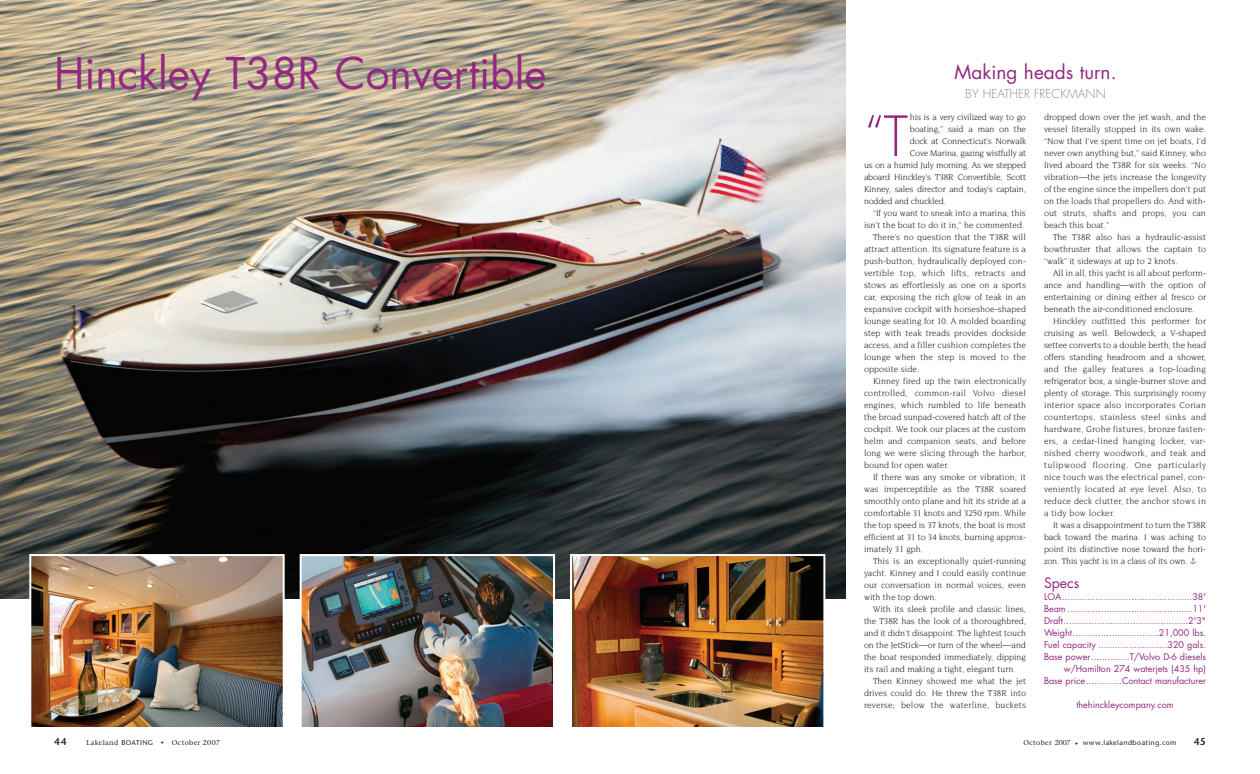
<style>
.page{position:relative;width:1260px;height:774px;background:#fff}
.page>*{position:absolute;margin:0;border:0;box-sizing:border-box;transform-origin:0 0}
.t1{font:300 53.8px "Futura";color:#922880}
.t2{font:42.5px "Futura";color:#922880}
.t3{font:19px "Futura";color:#922880}
.t4{font:14px "Futura";color:#922880}
.t5{font:300 12px "Futura";color:#8a8c8f}
.t6{font:600 10px "ITC Stone Sans";color:#231f20}
.t7{font:9px/12px "Novarese";color:#231f20;text-align:justify}
.t8{font:9px/12px "Futura";color:#922880;text-align:right}
.t9{font:9px "Novarese";letter-spacing:-.02em;color:#231f20}
.t10{font:9px "Novarese";letter-spacing:.02em;color:#231f20}
.t11{font:500 7px "ITC Stone Sans";letter-spacing:.055em;color:#231f20}
.t12{font:500 7px "ITC Stone Serif";letter-spacing:.055em;color:#231f20}
.s1{font-family:"ITC Stone Sans Small Caps"}
.s2{font-family:"ITC Stone Sans";font-weight:600}
.s3{font-family:"ITC Stone Serif"}
</style>
<div class="page">
<img style="left:0;top:0;width:846px;height:598px">
<img style="left:303px;top:557px;width:249px;height:169px">
<div style="left:300px;top:554px;width:255px;height:175px;border:2px solid #fff"></div>
<img style="left:32px;top:557px;width:250px;height:169px">
<div style="left:29px;top:554px;width:256px;height:175px;border:2px solid #fff"></div>
<img style="left:573px;top:557px;width:249px;height:169px">
<div style="left:570px;top:554px;width:255px;height:175px;border:2px solid #fff"></div>
<h2 class="t2" style="left:54px;top:54px;width:494px">Hinckley T38R Convertible</h2>
<h3 class="t3" style="left:955px;top:63px;width:163px">Making heads turn.</h3>
<h3 class="t5" style="left:965px;top:88px;width:142px">BY HEATHER FRECKMANN</h3>
<h1 class="t1" style="left:864px;top:112px;width:45px">“T</h1>
<p class="t9" style="left:910px;top:113px;width:118px">his is a very civilized way to go</p>
<p class="t9" style="left:910px;top:125px;width:118px">boating,” said a man on the</p>
<p class="t9" style="left:910px;top:137px;width:118px">dock at Connecticut’s Norwalk</p>
<p class="t9" style="left:910px;top:149px;width:118px">Cove Marina, gazing wistfully at</p>
<p class="t9" style="left:864px;top:161px;width:164px">us on a humid July morning. As we stepped</p>
<p class="t9" style="left:864px;top:173px;width:164px">aboard Hinckley’s T38R Convertible, Scott</p>
<p class="t9" style="left:864px;top:185px;width:164px">Kinney, sales director and today’s captain,</p>
<p class="t9" style="left:864px;top:197px;width:83px">nodded and chuckled.</p>
<p class="t7" style="left:873px;top:208px;width:154px">“If you want to sneak into a marina, this</p>
<p class="t7" style="left:864px;top:220px;width:162px">isn’t the boat to do it in,” he commented.</p>
<p class="t7" style="left:873px;top:232px;width:155px">There’s no question that the T38R will</p>
<p class="t7" style="left:864px;top:244px;width:164px">attract attention. Its signature feature is a</p>
<p class="t7" style="left:864px;top:256px;width:164px">push-button, hydraulically deployed con-</p>
<p class="t10" style="left:864px;top:269px;width:163px">vertible top, which lifts, retracts and</p>
<p class="t7" style="left:864px;top:280px;width:164px">stows as effortlessly as one on a sports</p>
<p class="t7" style="left:864px;top:292px;width:164px">car, exposing the rich glow of teak in an</p>
<p class="t7" style="left:864px;top:304px;width:164px">expansive cockpit with horseshoe-shaped</p>
<p class="t7" style="left:864px;top:316px;width:164px">lounge seating for 10. A molded boarding</p>
<p class="t7" style="left:864px;top:328px;width:164px">step with teak treads provides dockside</p>
<p class="t7" style="left:864px;top:340px;width:164px">access, and a filler cushion completes the</p>
<p class="t7" style="left:864px;top:352px;width:164px">lounge when the step is moved to the</p>
<p class="t7" style="left:864px;top:364px;width:57px">opposite side.</p>
<p class="t7" style="left:873px;top:376px;width:155px">Kinney fired up the twin electronically</p>
<p class="t10" style="left:864px;top:389px;width:164px">controlled, common-rail Volvo diesel</p>
<p class="t7" style="left:864px;top:400px;width:164px">engines, which rumbled to life beneath</p>
<p class="t7" style="left:864px;top:412px;width:164px">the broad sunpad-covered hatch aft of the</p>
<p class="t7" style="left:864px;top:424px;width:164px">cockpit. We took our places at the custom</p>
<p class="t7" style="left:864px;top:436px;width:164px">helm and companion seats, and before</p>
<p class="t7" style="left:864px;top:448px;width:164px">long we were slicing through the harbor,</p>
<p class="t7" style="left:864px;top:460px;width:87px">bound for open water.</p>
<p class="t7" style="left:873px;top:472px;width:155px">If there was any smoke or vibration, it</p>
<p class="t7" style="left:864px;top:484px;width:164px">was imperceptible as the T38R soared</p>
<p class="t7" style="left:864px;top:496px;width:164px">smoothly onto plane and hit its stride at a</p>
<p class="t7" style="left:864px;top:508px;width:164px">comfortable 31 knots and 3250 rpm. While</p>
<p class="t7" style="left:864px;top:520px;width:164px">the top speed is 37 knots, the boat is most</p>
<p class="t7" style="left:864px;top:532px;width:164px">efficient at 31 to 34 knots, burning approx-</p>
<p class="t7" style="left:864px;top:544px;width:61px">imately 31 gph.</p>
<p class="t7" style="left:873px;top:556px;width:155px">This is an exceptionally quiet-running</p>
<p class="t7" style="left:864px;top:568px;width:164px">yacht. Kinney and I could easily continue</p>
<p class="t7" style="left:864px;top:580px;width:164px">our conversation in normal voices, even</p>
<p class="t7" style="left:864px;top:592px;width:74px">with the top down.</p>
<p class="t7" style="left:873px;top:604px;width:155px">With its sleek profile and classic lines,</p>
<p class="t7" style="left:864px;top:616px;width:164px">the T38R has the look of a thoroughbred,</p>
<p class="t7" style="left:864px;top:628px;width:164px">and it didn’t disappoint. The lightest touch</p>
<p class="t7" style="left:864px;top:640px;width:164px">on the JetStick—or turn of the wheel—and</p>
<p class="t7" style="left:864px;top:652px;width:164px">the boat responded immediately, dipping</p>
<p class="t7" style="left:864px;top:664px;width:153px">its rail and making a tight, elegant turn.</p>
<p class="t7" style="left:873px;top:676px;width:155px">Then Kinney showed me what the jet</p>
<p class="t7" style="left:864px;top:688px;width:164px">drives could do. He threw the T38R into</p>
<p class="t10" style="left:864px;top:701px;width:164px">reverse; below the waterline, buckets</p>
<p class="t7" style="left:1044px;top:112px;width:164px">dropped down over the jet wash, and the vessel literally stopped in its own wake. “Now that I’ve spent time on jet boats, I’d never own anything but,” said Kinney, who lived aboard the T38R for six weeks. “No vibration—the jets increase the longevity of the engine since the impellers don’t put on the loads that propellers do. And with&shy;out struts, shafts and props, you can beach this boat.”</p>
<p class="t7" style="left:1044px;top:232px;width:164px;text-indent:9px">The T38R also has a hydraulic-assist bowthruster that allows the captain to “walk” it sideways at up to 2 knots.</p>
<p class="t7" style="left:1044px;top:268px;width:164px;text-indent:9px">All in all, this yacht is all about perform&shy;ance and handling—with the option of entertaining or dining either al fresco or beneath the air-conditioned enclosure.</p>
<p class="t7" style="left:1044px;top:316px;width:164px;text-indent:9px">Hinckley outfitted this performer for cruising as well. Belowdeck, a V-shaped settee converts to a double berth, the head offers standing headroom and a shower, and the galley features a top-loading refrigerator box, a single-burner stove and plenty of storage. This surprisingly roomy interior space also incorporates Corian countertops, stainless steel sinks and hardware, Grohe fixtures, bronze fasten&shy;ers, a cedar-lined hanging locker, var&shy;nished cherry woodwork, and teak and tulipwood flooring. One particularly nice touch was the electrical panel, con&shy;veniently located at eye level. Also, to reduce deck clutter, the anchor stows in a tidy bow locker.</p>
<p class="t7" style="left:1044px;top:520px;width:164px;text-indent:9px">It was a disappointment to turn the T38R back toward the marina. I was aching to point its distinctive nose toward the hori&shy;zon. This yacht is in a class of its own.</p>
<h3 class="t4" style="left:1044px;top:576px;width:37px">Specs</h3>
<p class="t8" style="left:1044px;top:591px;width:164px">LOA...............................................38' Beam .............................................11' Draft.............................................2'3" Weight...............................21,000 lbs.<br>Fuel capacity .........................320 gals.<br>Base power..............T/Volvo D-6 diesels w/Hamilton 274 waterjets (435 hp)<br>Base price.............Contact manufacturer</p>
<p class="t8" style="left:1076px;top:699px;width:99px">thehinckleycompany.com</p>
<p class="t6" style="left:54px;top:738px;width:14px">44</p>
<p class="t12" style="left:86px;top:740px;width:135px">Lakeland <span class="s1">BOATING</span> <span class="s2">•</span> October 2007</p>
<p class="t11" style="left:1023px;top:740px;width:155px"><span class="s3">October 2007 •</span> www.lakelandboating.com</p>
<p class="t6" style="left:1194px;top:738px;width:14px">45</p>
</div>
